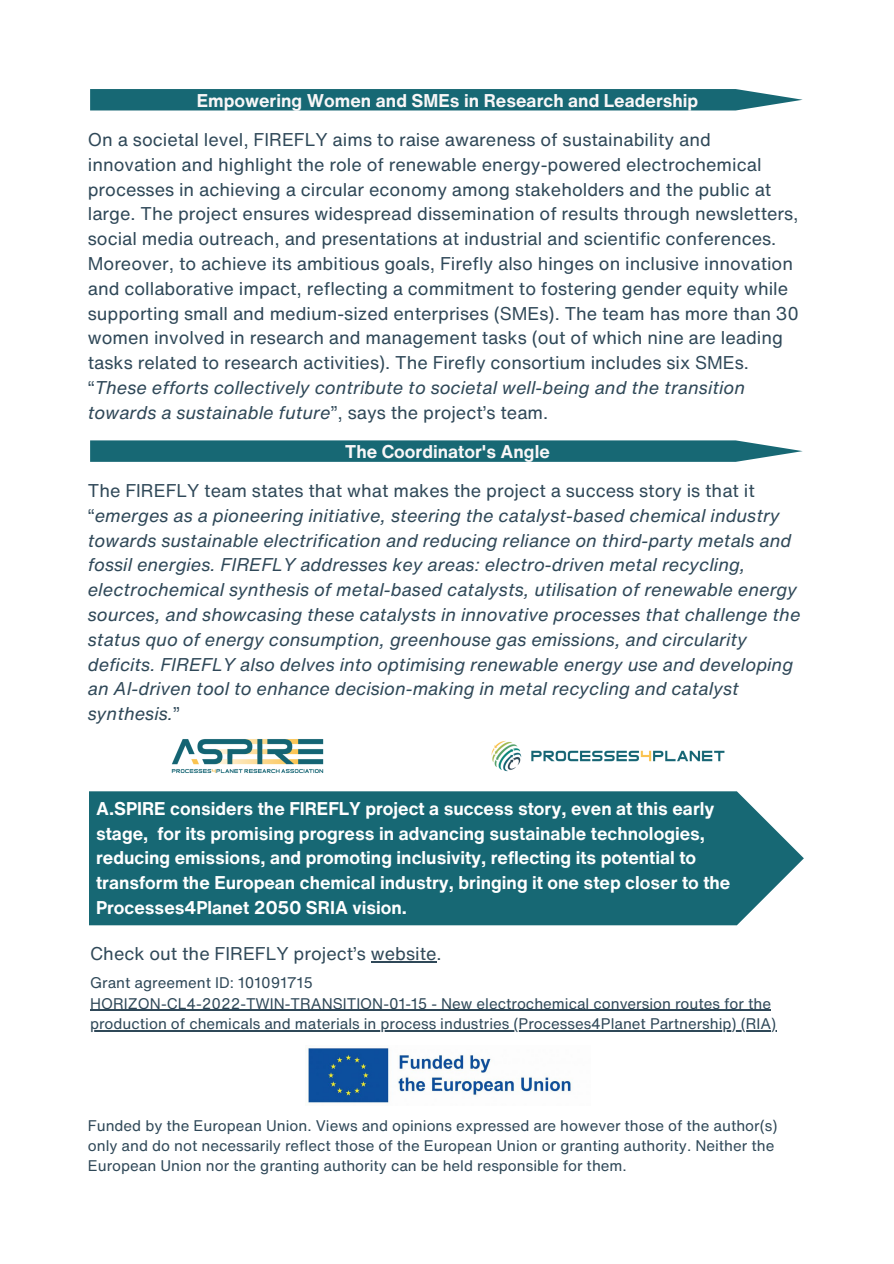
<style>
.page{position:relative;width:894px;height:1264px;background:#fff}
.page>*{position:absolute;margin:0;border:0;box-sizing:border-box;transform-origin:0 0}
.t1{font:18px/24.8px "Helvetica Now Text";color:#2f4858}
.t2{font:italic 18px/24.8px "Helvetica Now Text";color:#2f4858}
.t3{font:700 18px/24.8px "Helvetica Now Text";color:#fff}
.t4{font:700 18px "Helvetica Now Text";color:#f9f7f8}
.t5{font:15px/20.2px "Helvetica Now Text";color:#2f4858}
.s1{font-style:italic}
.s2{font-style:normal}
</style>
<div class="page">
<img style="left:305px;top:1047px;width:267px;height:57px">
<img style="left:171px;top:739px;width:153px;height:34px">
<div style="left:90px;top:89px;width:712px;height:21px;background:#176874"></div>
<div style="left:89px;top:791px;width:714px;height:134px;background:#176874"></div>
<svg style="left:90px;top:440px;width:712px;height:22px;background:#27727d"></svg>
<img style="left:491px;top:740px;width:234px;height:32px">
<hr style="left:90px;top:1009px;width:680px;height:1px;background:#2f4858">
<hr style="left:90px;top:1029px;width:686px;height:2px;background:#2f4858">
<hr style="left:371px;top:960px;width:65px;height:2px;background:#2f4858">
<h1 class="t4" style="left:197px;top:87px;width:503px">Empowering Women and SMEs in Research and Leadership</h1>
<h2 class="t1" style="left:88px;top:127px;width:712px">On a societal level, FIREFLY aims to raise awareness of sustainability and innovation and highlight the role of renewable energy-powered electrochemical processes in achieving a circular economy among stakeholders and the public at large. The project ensures widespread dissemination of results through newsletters, social media outreach, and presentations at industrial and scientific conferences.<br>Moreover, to achieve its ambitious goals, Firefly also hinges on inclusive innovation and collaborative impact, reflecting a commitment to fostering gender equity while supporting small and medium-sized enterprises (SMEs). The team has more than 30 women involved in research and management tasks (out of which nine are leading tasks related to research activities). The Firefly consortium includes six SMEs. “<span class="s1">These efforts collectively contribute to societal well-being and the transition towards a sustainable future</span>”, says the project’s team.</h2>
<p class="t4" style="left:345px;top:438px;width:206px">The Coordinator's Angle</p>
<h1 class="t2" style="left:88px;top:478px;width:714px"><span class="s2">The FIREFLY team states that what makes the project a success story is that it “</span>emerges as a pioneering initiative, steering the catalyst-based chemical industry towards sustainable electrification and reducing reliance on third-party metals and fossil energies. FIREFLY addresses key areas: electro-driven metal recycling, electrochemical synthesis of metal-based catalysts, utilisation of renewable energy sources, and showcasing these catalysts in innovative processes that challenge the status quo of energy consumption, greenhouse gas emissions, and circularity deficits. FIREFLY also delves into optimising renewable energy use and developing an AI-driven tool to enhance decision-making in metal recycling and catalyst synthesis.<span class="s2">”</span></h1>
<p class="t3" style="left:96px;top:795px;width:635px">A.SPIRE considers the FIREFLY project a success story, even at this early stage, for its promising progress in advancing sustainable technologies, reducing emissions, and promoting inclusivity, reflecting its potential to transform the European chemical industry, bringing it one step closer to the Processes4Planet 2050 SRIA vision.</p>
<p class="t1" style="left:90px;top:940px;width:353px">Check out the FIREFLY project’s website.</p>
<h2 class="t5" style="left:90px;top:972px;width:224px">Grant agreement ID: 101091715</h2>
<h1 class="t5" style="left:90px;top:992px;width:682px">HORIZON-CL4-2022-TWIN-TRANSITION-01-15 - New electrochemical conversion routes for the</h1>
<h2 class="t5" style="left:90px;top:1013px;width:687px">production of chemicals and materials in process industries (Processes4Planet Partnership) (RIA)</h2>
<p class="t5" style="left:88px;top:1114px;width:691px">Funded by the European Union. Views and opinions expressed are however those of the author(s) only and do not necessarily reflect those of the European Union or granting authority. Neither the<br>European Union nor the granting authority can be held responsible for them.</p>
</div>
